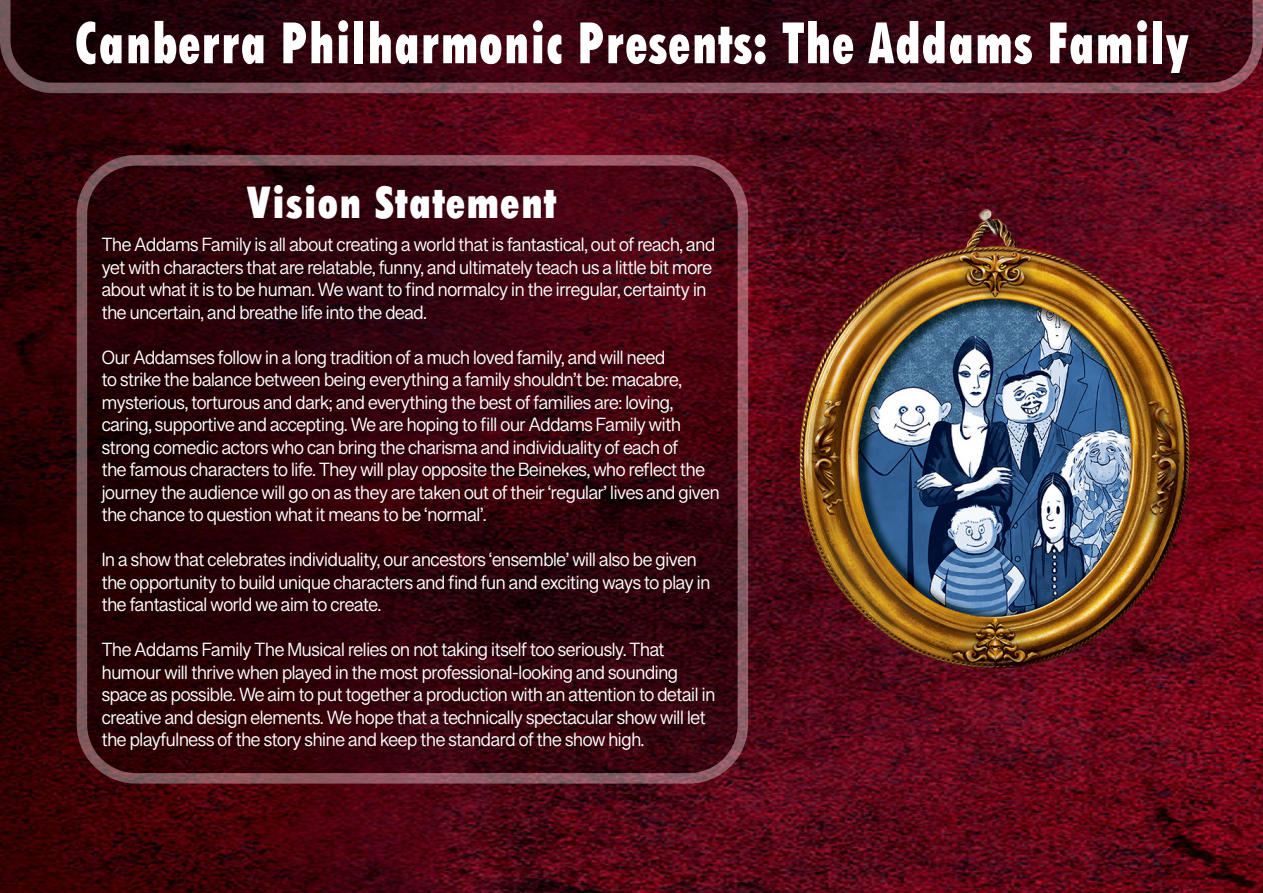
<style>
.page{position:relative;width:1263px;height:893px;background:#fff}
.page>*{position:absolute;margin:0;border:0;box-sizing:border-box;transform-origin:0 0}
.t1{font:800 condensed 62.4px "Tw Cen MT Std";color:#fff;scale:.84 1}
.t2{font:800 condensed 48px "Tw Cen MT Std";color:#fff;scale:.96 1}
.t3{font:19.5px/22.5px "Grantha Sangam MN";letter-spacing:-.05em;color:#fff}
</style>
<div class="page">
<img style="left:0;top:95px;width:1263px;height:797px">
<svg style="left:82px;top:160px;width:661px;height:618px;background:#31020a"></svg>
<div style="left:77px;top:155px;width:671px;height:629px;border:10px solid #fff;border-radius:54px"></div>
<img style="left:745px;top:188px;width:486px;height:517px">
<svg style="left:0;top:0;width:1263px;height:95px;background:#3a0e17"></svg>
<p class="t1" style="left:74px;top:5px;width:1328px">Canberra Philharmonic Presents: The Addams Family</p>
<p class="t2" style="left:246px;top:173px;width:325px">Vision Statement</p>
<p class="t3" style="left:101px;top:233px;width:616px">The Addams Family is all about creating a world that is fantastical, out of reach, and yet with characters that are relatable, funny, and ultimately teach us a little bit more about what it is to be human. We want to find normalcy in the irregular, certainty in the uncertain, and breathe life into the dead.</p>
<p class="t3" style="left:101px;top:346px;width:620px">Our Addamses follow in a long tradition of a much loved family, and will need<br>to strike the balance between being everything a family shouldn’t be: macabre, mysterious, torturous and dark; and everything the best of families are: loving, caring, supportive and accepting. We are hoping to fill our Addams Family with strong comedic actors who can bring the charisma and individuality of each of<br>the famous characters to life. They will play opposite the Beinekes, who reflect the journey the audience will go on as they are taken out of their ‘regular’ lives and given the chance to question what it means to be ‘normal’.</p>
<p class="t3" style="left:101px;top:548px;width:611px">In a show that celebrates individuality, our ancestors ‘ensemble’ will also be given the opportunity to build unique characters and find fun and exciting ways to play in the fantastical world we aim to create.</p>
<p class="t3" style="left:101px;top:638px;width:616px">The Addams Family The Musical relies on not taking itself too seriously. That humour will thrive when played in the most professional-looking and sounding space as possible. We aim to put together a production with an attention to detail in creative and design elements. We hope that a technically spectacular show will let the playfulness of the story shine and keep the standard of the show high.</p>
</div>
